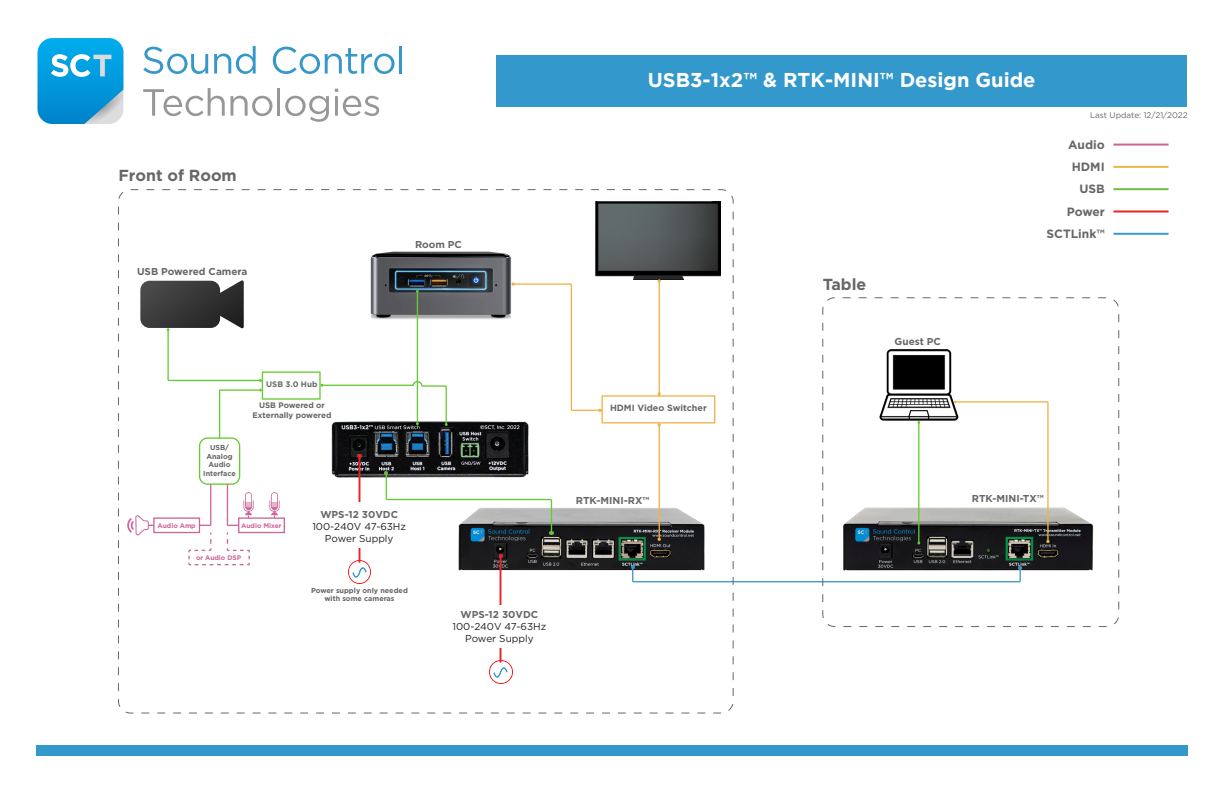
<style>
.page{position:relative;width:1224px;height:792px;background:#fff}
.page>*{position:absolute;margin:0;border:0;box-sizing:border-box;transform-origin:0 0}
.t1{font:700 20px "Gotham";color:#fff}
.t2{font:700 16px "Gotham";color:#666766}
.t3{font:700 12px/22.3px "Gotham";color:#666766;text-align:right}
.t4{font:700 10px "Gotham";color:#666766}
.t5{font:10px/12px "Gotham";color:#231f20;text-align:center}
.t6{font:700 10px "Gotham";color:#666767}
.t7{font:700 9px "Gotham";color:#666766}
.t8{font:8.1px "Gotham HTF";color:#666}
.t9{font:700 8px/9.6px "Gotham";color:#666766;text-align:center}
.t10{font:700 7.2px/8.6px "Gotham";color:#666766;text-align:center}
.t11{font:700 6.6px "Gotham";color:#c69}
</style>
<div class="page">
<div style="left:496px;top:55px;width:691px;height:52px;background:#3398cb"></div>
<svg style="left:143px;top:47px;width:65px;height:27px"></svg>
<svg style="left:214px;top:46px;width:42px;height:28px"></svg>
<svg style="left:273px;top:47px;width:121px;height:27px"></svg>
<hr style="left:399px;top:46px;width:3px;height:28px;background:#3597ca">
<svg style="left:143px;top:88px;width:82px;height:28px"></svg>
<svg style="left:231px;top:96px;width:41px;height:20px"></svg>
<hr style="left:277px;top:88px;width:3px;height:28px;background:#979797">
<svg style="left:285px;top:96px;width:44px;height:26px"></svg>
<svg style="left:335px;top:89px;width:44px;height:27px"></svg>
<svg style="left:38px;top:38px;width:85px;height:86px;background:#2ca7de"></svg>
<hr style="left:1113px;top:166px;width:56px;height:2px;background:#eeb34b">
<hr style="left:1113px;top:188px;width:56px;height:2px;background:#6fbe45">
<hr style="left:1113px;top:233px;width:56px;height:2px;background:#3a9acc">
<hr style="left:1113px;top:210px;width:56px;height:2px;background:#eb2426">
<div style="left:37px;top:745px;width:1151px;height:11px;background:#3398cb"></div>
<img style="left:254px;top:240px;width:347px;height:444px">
<img style="left:348px;top:561px;width:23px;height:23px">
<img style="left:353px;top:567px;width:14px;height:10px">
<img style="left:359px;top:458px;width:1px;height:104px">
<svg style="left:358px;top:454px;width:3px;height:4px"></svg>
<img style="left:342px;top:503px;width:31px;height:45px">
<img style="left:879px;top:350px;width:79px;height:71px">
<img style="left:351px;top:240px;width:181px;height:93px">
<hr style="left:446px;top:386px;width:1px;height:39px;background:#66cb33">
<hr style="left:167px;top:330px;width:2px;height:50px;background:#66cb33">
<hr style="left:417px;top:291px;width:1px;height:133px;background:#66cb33">
<svg style="left:385px;top:472px;width:3px;height:28px"></svg>
<hr style="left:386px;top:499px;width:165px;height:1px;background:#66cb33">
<img style="left:454px;top:504px;width:251px;height:70px">
<hr style="left:551px;top:500px;width:1px;height:33px;background:#66cb33">
<hr style="left:633px;top:581px;width:387px;height:1px;background:#3a9acc">
<svg style="left:631px;top:566px;width:3px;height:16px"></svg>
<img style="left:843px;top:504px;width:251px;height:67px">
<svg style="left:1019px;top:566px;width:3px;height:16px"></svg>
<hr style="left:918px;top:422px;width:1px;height:121px;background:#66cb33">
<hr style="left:1047px;top:402px;width:2px;height:139px;background:#eeb34b">
<img style="left:489px;top:661px;width:23px;height:22px">
<img style="left:494px;top:667px;width:14px;height:10px">
<img style="left:500px;top:557px;width:1px;height:105px">
<img style="left:484px;top:605px;width:29px;height:43px">
<hr style="left:955px;top:401px;width:93px;height:2px;background:#eeb34b">
<hr style="left:513px;top:283px;width:58px;height:2px;background:#eeb34b">
<hr style="left:659px;top:423px;width:1px;height:116px;background:#eeb34b">
<hr style="left:659px;top:281px;width:1px;height:115px;background:#eeb34b">
<div style="left:601px;top:395px;width:114px;height:29px;border:1px solid #eeb34b"></div>
<hr style="left:571px;top:284px;width:1px;height:126px;background:#eeb34b">
<hr style="left:571px;top:410px;width:31px;height:1px;background:#eeb34b">
<div style="left:822px;top:297px;width:297px;height:330px;border:1px dashed #666766;border-radius:12px"></div>
<hr style="left:168px;top:380px;width:93px;height:1px;background:#66cb33">
<svg style="left:412px;top:380px;width:11px;height:7px"></svg>
<hr style="left:422px;top:385px;width:24px;height:2px;background:#66cb33">
<svg style="left:127px;top:515px;width:27px;height:21px"></svg>
<hr style="left:220px;top:389px;width:41px;height:2px;background:#66cb33">
<hr style="left:322px;top:385px;width:91px;height:1px;background:#66cb33">
<div style="left:262px;top:371px;width:59px;height:29px;border:1px solid #66cb33"></div>
<div style="left:199px;top:437px;width:41px;height:48px;border:1px solid #66cb33;border-radius:8px"></div>
<svg style="left:140px;top:280px;width:104px;height:51px;background:#515251"></svg>
<hr style="left:219px;top:390px;width:1px;height:48px;background:#66cb33">
<hr style="left:210px;top:484px;width:1px;height:41px;background:#cc6698">
<svg style="left:188px;top:533px;width:62px;height:32px"></svg>
<hr style="left:227px;top:484px;width:1px;height:41px;background:#cc6698">
<svg style="left:243px;top:492px;width:11px;height:25px"></svg>
<svg style="left:269px;top:492px;width:11px;height:25px"></svg>
<div style="left:153px;top:517px;width:47px;height:16px;border:1px solid #cb6698"></div>
<div style="left:238px;top:517px;width:47px;height:16px;border:1px solid #cb6698"></div>
<img style="left:596px;top:202px;width:125px;height:77px">
<hr style="left:1113px;top:144px;width:56px;height:2px;background:#cc6698">
<h2 class="t2" style="left:118px;top:166px;width:120px">Front of Room</h2>
<h3 class="t4" style="left:137px;top:266px;width:112px">USB Powered Camera</h3>
<h3 class="t4" style="left:415px;top:238px;width:48px">Room PC</h3>
<p class="t10" style="left:203px;top:443px;width:34px">USB/<br>Analog<br>Audio<br>Interface</p>
<p class="t9" style="left:266px;top:379px;width:53px">USB 3.0 Hub</p>
<p class="t9" style="left:253px;top:401px;width:80px">USB Powered or<br>Externally powered</p>
<p class="t11" style="left:158px;top:521px;width:40px">Audio Amp</p>
<p class="t11" style="left:241px;top:521px;width:42px">Audio Mixer</p>
<h3 class="t6" style="left:320px;top:508px;width:79px">WPS-12 30VDC</h3>
<h3 class="t5" style="left:312px;top:520px;width:95px">100-240V 47-63Hz<br>Power Supply</h3>
<p class="t11" style="left:196px;top:554px;width:47px">or Audio DSP</p>
<p class="t10" style="left:311px;top:586px;width:98px">Power supply only needed with some cameras</p>
<h3 class="t6" style="left:461px;top:609px;width:79px">WPS-12 30VDC</h3>
<h3 class="t5" style="left:453px;top:620px;width:95px">100-240V 47-63Hz<br>Power Supply</h3>
<h1 class="t1" style="left:648px;top:68px;width:389px">USB3-1x2™ &amp; RTK-MINI™ Design Guide</h1>
<p class="t8" style="left:1090px;top:110px;width:99px">Last Update: 12/21/2022</p>
<h3 class="t3" style="left:1068px;top:133px;width:38px">Audio</h3>
<h3 class="t3" style="left:1072px;top:155px;width:34px">HDMI<br>USB</h3>
<h3 class="t3" style="left:1047px;top:222px;width:60px">SCTLink™</h3>
<h3 class="t3" style="left:1067px;top:200px;width:40px">Power</h3>
<h2 class="t2" style="left:823px;top:275px;width:45px">Table</h2>
<h3 class="t4" style="left:895px;top:336px;width:48px">Guest PC</h3>
<p class="t7" style="left:610px;top:403px;width:98px">HDMI Video Switcher</p>
<h3 class="t4" style="left:576px;top:494px;width:75px">RTK-MINI-RX™</h3>
<h3 class="t4" style="left:972px;top:493px;width:73px">RTK-MINI-TX™</h3>
</div>
